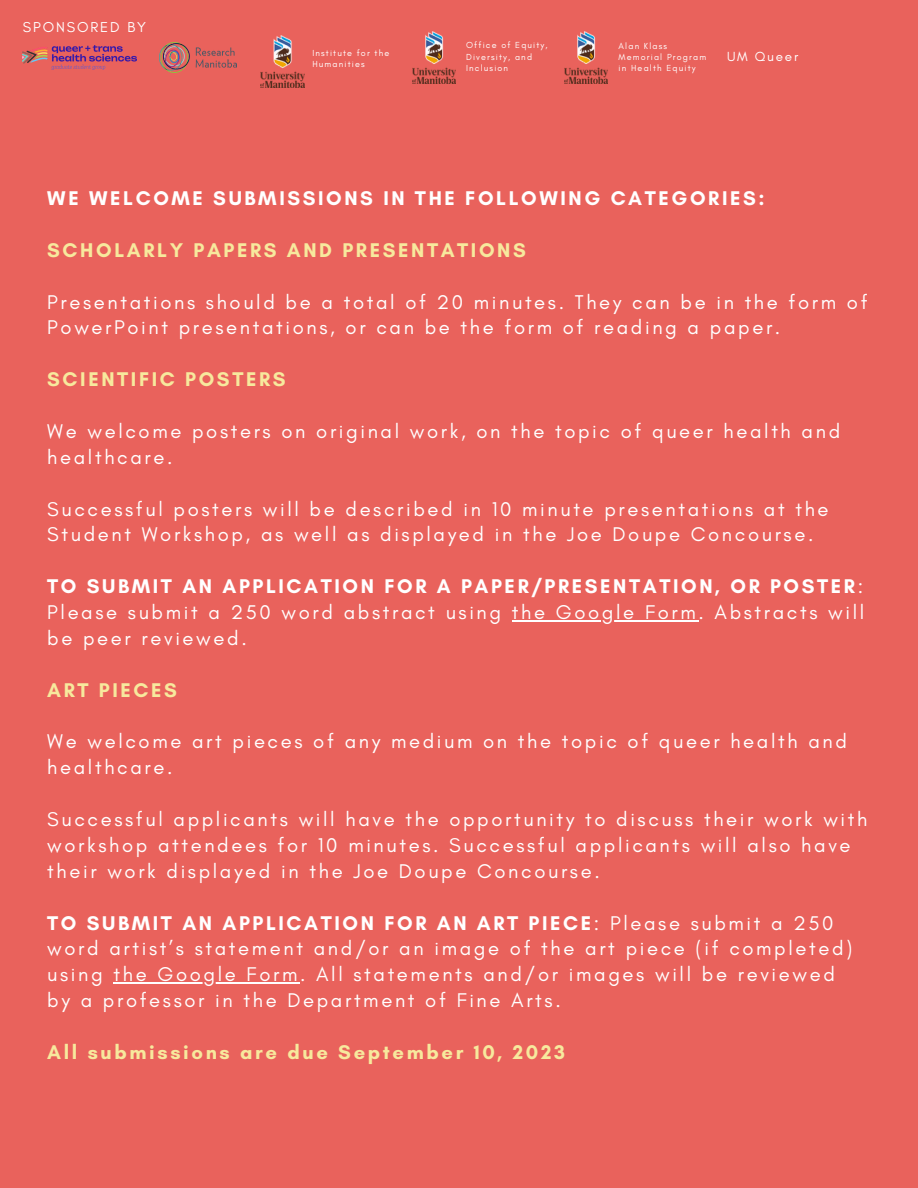
<style>
.page{position:relative;width:918px;height:1188px;background:#e9625c}
.page>*{position:absolute;margin:0;border:0;box-sizing:border-box;transform-origin:0 0}
.t1{font:20.25px/25.8px "Glacial Indifference";letter-spacing:.13em;color:#fff}
.t2{font:700 20.25px "Glacial Indifference";letter-spacing:.13em;color:#f7e99d}
.t3{font:700 20.25px "Glacial Indifference";letter-spacing:.13em;color:#fff}
.t4{font:14.55px "Glacial Indifference";letter-spacing:.13em;color:#fff}
.t5{font:13.5px "Glacial Indifference";letter-spacing:.13em;color:#fff}
.t6{font:9px/11.1px "Glacial Indifference";letter-spacing:.13em;color:#fff}
.s1{font-weight:700}
</style>
<div class="page">
<hr style="left:512px;top:620px;width:186px;height:1px;background:#fff">
<hr style="left:113px;top:982px;width:187px;height:2px;background:#fff">
<img style="left:23px;top:46px;width:113px;height:23px">
<img style="left:160px;top:43px;width:76px;height:30px">
<img style="left:260px;top:36px;width:44px;height:51px">
<img style="left:564px;top:32px;width:44px;height:52px">
<img style="left:412px;top:32px;width:44px;height:52px">
<p class="t4" style="left:23px;top:18px;width:125px">SPONSORED BY</p>
<p class="t6" style="left:466px;top:40px;width:83px">Office of Equity,<br>Diversity, and<br>Inclusion</p>
<p class="t6" style="left:619px;top:40px;width:89px">Alan Klass<br>Memorial Program in Health Equity</p>
<p class="t6" style="left:312px;top:47px;width:78px">Institute for the<br>Humanities</p>
<p class="t5" style="left:727px;top:49px;width:73px">UM Queer</p>
<p class="t3" style="left:47px;top:186px;width:719px">WE WELCOME SUBMISSIONS IN THE FOLLOWING CATEGORIES:</p>
<p class="t2" style="left:47px;top:238px;width:480px">SCHOLARLY PAPERS AND PRESENTATIONS</p>
<p class="t1" style="left:47px;top:289px;width:822px">Presentations should be a total of 20 minutes. They can be in the form of<br>PowerPoint presentations, or can be the form of reading a paper.</p>
<p class="t2" style="left:47px;top:367px;width:240px">SCIENTIFIC POSTERS</p>
<p class="t1" style="left:47px;top:418px;width:794px">We welcome posters on original work, on the topic of queer health and healthcare.</p>
<p class="t1" style="left:47px;top:496px;width:783px">Successful posters will be described in 10 minute presentations at the<br>Student Workshop, as well as displayed in the Joe Doupe Concourse.</p>
<p class="t1" style="left:47px;top:573px;width:819px;text-align:justify"><span class="s1">TO SUBMIT AN APPLICATION FOR A PAPER/PRESENTATION, OR POSTER</span>:<br>Please submit a 250 word abstract using the Google Form. Abstracts will be peer reviewed.</p>
<p class="t2" style="left:47px;top:677px;width:131px">ART PIECES</p>
<p class="t1" style="left:47px;top:728px;width:801px">We welcome art pieces of any medium on the topic of queer health and healthcare.</p>
<p class="t1" style="left:47px;top:806px;width:822px">Successful applicants will have the opportunity to discuss their work with workshop attendees for 10 minutes. Successful applicants will also have their work displayed in the Joe Doupe Concourse.</p>
<p class="t1" style="left:47px;top:910px;width:807px"><span class="s1">TO SUBMIT AN APPLICATION FOR AN ART PIECE</span>: Please submit a 250 word artist’s statement and/or an image of the art piece (if completed) using the Google Form. All statements and/or images will be reviewed by a professor in the Department of Fine Arts.</p>
<p class="t2" style="left:47px;top:1040px;width:519px">All submissions are due September 10, 2023</p>
</div>
